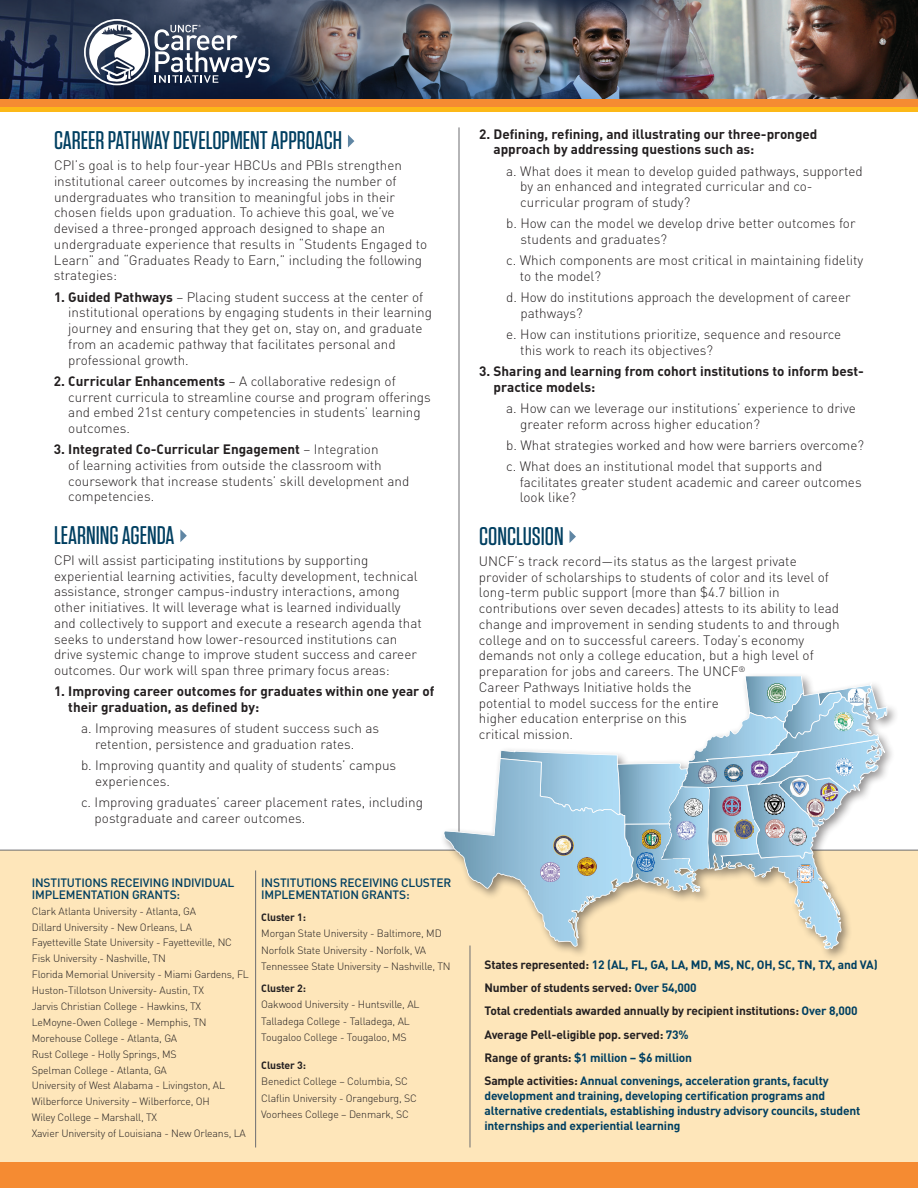
<style>
.page{position:relative;width:918px;height:1188px;background:#fff}
.page>*{position:absolute;margin:0;border:0;box-sizing:border-box;transform-origin:0 0}
.t1{font:500 25.5px "Tungsten";color:#003f61}
.t2{font:300 13.5px/15.8px "DIN";color:#231f20}
.t3{font:700 13.5px/15.8px "DIN";color:#231f20}
.t4{font:700 12px/23.1px "DIN";letter-spacing:-.015em;color:#231f20}
.t5{font:700 12px/15px "DIN";letter-spacing:-.015em;color:#003f61}
.t6{font:500 12px/12px "DIN";letter-spacing:-.015em;color:#003f61}
.t7{font:300 10.5px/15.9px "DIN";letter-spacing:-.015em;color:#231f20}
.t8{font:700 10.5px "DIN";letter-spacing:-.015em;color:#231f20}
.s1{font-weight:700}
.s2{color:#003f61}
</style>
<div class="page">
<div style="left:0;top:87px;width:918px;height:25px;background:#fcb818"></div>
<div style="left:0;top:850px;width:918px;height:338px;background:#fee6ba"></div>
<img style="left:0;top:0;width:918px;height:100px">
<svg style="left:348px;top:135px;width:6px;height:13px"></svg>
<svg style="left:180px;top:529px;width:7px;height:13px"></svg>
<svg style="left:570px;top:530px;width:6px;height:13px"></svg>
<hr style="left:459px;top:127px;width:1px;height:709px;background:#6c6d70">
<hr style="left:255px;top:870px;width:1px;height:277px;background:#6c6d70">
<hr style="left:470px;top:946px;width:1px;height:201px;background:#6c6d70">
<div style="left:0;top:1163px;width:918px;height:25px;background:#f58b32"></div>
<div style="left:0;top:100px;width:918px;height:7px;background:#f58b32"></div>
<hr style="left:0;top:850px;width:918px;height:1px;background:#6c6d70">
<svg style="left:84px;top:19px;width:186px;height:66px"></svg>
<div style="left:439px;top:672px;width:460px;height:289px;background:#231f20;opacity:.5"></div>
<svg style="left:444px;top:676px;width:444px;height:273px"></svg>
<img style="left:767px;top:684px;width:19px;height:18px">
<img style="left:834px;top:689px;width:32px;height:87px">
<img style="left:653px;top:786px;width:57px;height:86px">
<img style="left:636px;top:852px;width:17px;height:20px">
<img style="left:797px;top:865px;width:17px;height:18px">
<h1 class="t1" style="left:54px;top:127px;width:290px">CAREER PATHWAY DEVELOPMENT APPROACH</h1>
<p class="t2" style="left:54px;top:157px;width:375px">CPI’s goal is to help four-year HBCUs and PBIs strengthen institutional career outcomes by increasing the number of undergraduates who transition to meaningful jobs in their chosen fields upon graduation. To achieve this goal, we’ve devised a three-pronged approach designed to shape an undergraduate experience that results in “Students Engaged to Learn” and “Graduates Ready to Earn,” including the following strategies:</p>
<p class="t2" style="left:68px;top:288px;width:365px;text-indent:-14px"><span class="s1">1. Guided Pathways</span> – Placing student success at the center of institutional operations by engaging students in their learning journey and ensuring that they get on, stay on, and graduate from an academic pathway that facilitates personal and professional growth.</p>
<p class="t2" style="left:68px;top:373px;width:364px;text-indent:-14px"><span class="s1">2. Curricular Enhancements</span> – A collaborative redesign of current curricula to streamline course and program offerings and embed 21st century competencies in students’ learning outcomes.</p>
<p class="t2" style="left:68px;top:441px;width:343px;text-indent:-14px"><span class="s1">3. Integrated Co-Curricular Engagement</span> – Integration<br>of learning activities from outside the classroom with coursework that increase students’ skill development and competencies.</p>
<h1 class="t1" style="left:54px;top:522px;width:122px">LEARNING AGENDA</h1>
<p class="t2" style="left:54px;top:552px;width:370px">CPI will assist participating institutions by supporting experiential learning activities, faculty development, technical assistance, stronger campus-industry interactions, among other initiatives. It will leverage what is learned individually and collectively to support and execute a research agenda that seeks to understand how lower-resourced institutions can drive systemic change to improve student success and career outcomes. Our work will span three primary focus areas:</p>
<p class="t3" style="left:68px;top:683px;width:368px;text-indent:-14px">1. Improving career outcomes for graduates within one year of their graduation, as defined by:</p>
<p class="t2" style="left:95px;top:720px;width:286px;text-indent:-14px">a. Improving measures of student success such as retention, persistence and graduation rates.</p>
<p class="t2" style="left:95px;top:757px;width:302px;text-indent:-14px">b. Improving quantity and quality of students’ campus experiences.</p>
<p class="t2" style="left:95px;top:794px;width:330px;text-indent:-14px">c. Improving graduates’ career placement rates, including postgraduate and career outcomes.</p>
<p class="t6" style="left:32px;top:876px;width:204px">INSTITUTIONS RECEIVING INDIVIDUAL<br>IMPLEMENTATION GRANTS:</p>
<p class="t7" style="left:32px;top:902px;width:219px">Clark Atlanta University - Atlanta, GA<br>Dillard University - New Orleans, LA<br>Fayetteville State University - Fayetteville, NC Fisk University - Nashville, TN<br>Florida Memorial University - Miami Gardens, FL Huston-Tillotson University- Austin, TX<br>Jarvis Christian College - Hawkins, TX LeMoyne-Owen College - Memphis, TN Morehouse College - Atlanta, GA<br>Rust College - Holly Springs, MS<br>Spelman College - Atlanta, GA<br>University of West Alabama - Livingston, AL Wilberforce University – Wilberforce, OH<br>Wiley College – Marshall, TX<br>Xavier University of Louisiana - New Orleans, LA</p>
<p class="t6" style="left:261px;top:876px;width:192px">INSTITUTIONS RECEIVING CLUSTER<br>IMPLEMENTATION GRANTS:</p>
<p class="t8" style="left:261px;top:910px;width:46px">Cluster 1:</p>
<p class="t7" style="left:261px;top:925px;width:191px;line-height:16.5px">Morgan State University - Baltimore, MD<br>Norfolk State University - Norfolk, VA<br>Tennessee State University – Nashville, TN</p>
<p class="t8" style="left:261px;top:981px;width:46px">Cluster 2:</p>
<p class="t7" style="left:261px;top:996px;width:160px;line-height:16.5px">Oakwood University - Huntsville, AL<br>Talladega College - Talladega, AL<br>Tougaloo College - Tougaloo, MS</p>
<p class="t8" style="left:261px;top:1058px;width:46px">Cluster 3:</p>
<p class="t7" style="left:261px;top:1073px;width:157px;line-height:16.5px">Benedict College – Columbia, SC<br>Claflin University - Orangeburg, SC<br>Voorhees College – Denmark, SC</p>
<p class="t3" style="left:494px;top:125px;width:325px;text-indent:-14px">2. Defining, refining, and illustrating our three-pronged approach by addressing questions such as:</p>
<p class="t2" style="left:520px;top:162px;width:344px;text-indent:-14px">a. What does it mean to develop guided pathways, supported by an enhanced and integrated curricular and co&shy;curricular program of study?</p>
<p class="t2" style="left:521px;top:215px;width:337px;text-indent:-14px">b. How can the model we develop drive better outcomes for students and graduates?</p>
<p class="t2" style="left:520px;top:252px;width:345px;text-indent:-14px">c. Which components are most critical in maintaining fidelity to the model?</p>
<p class="t2" style="left:521px;top:289px;width:332px;text-indent:-14px">d. How do institutions approach the development of career pathways?</p>
<p class="t2" style="left:520px;top:326px;width:322px;text-indent:-14px">e. How can institutions prioritize, sequence and resource this work to reach its objectives?</p>
<p class="t3" style="left:494px;top:363px;width:372px;text-indent:-14px">3. Sharing and learning from cohort institutions to inform best&shy;practice models:</p>
<p class="t2" style="left:520px;top:400px;width:337px;text-indent:-14px">a. How can we leverage our institutions’ experience to drive greater reform across higher education?</p>
<p class="t2" style="left:506px;top:434px;width:359px;line-height:21.1px">b. What strategies worked and how were barriers overcome? c. What does an institutional model that supports and</p>
<p class="t2" style="left:520px;top:473px;width:343px">facilitates greater student academic and career outcomes look like?</p>
<h1 class="t1" style="left:479px;top:522px;width:86px">CONCLUSION</h1>
<p class="t2" style="left:479px;top:553px;width:362px">UNCF’s track record—its status as the largest private provider of scholarships to students of color and its level of long-term public support (more than $4.7 billion in contributions over seven decades) attests to its ability to lead change and improvement in sending students to and through college and on to successful careers. Today’s economy demands not only a college education, but a high level of preparation for jobs and careers. The UNCF<sup>®<br></sup>Career Pathways Initiative holds the<br>potential to model success for the entire<br>higher education enterprise on this<br>critical mission.</p>
<p class="t4" style="left:484px;top:953px;width:395px">States represented: <span class="s2">12 (AL, FL, GA, LA, MD, MS, NC, OH, SC, TN, TX, and VA)<br></span>Number of students served: <span class="s2">Over 54,000<br></span>Total credentials awarded annually by recipient institutions: <span class="s2">Over 8,000<br></span>Average Pell-eligible pop. served: <span class="s2">73%<br></span>Range of grants: <span class="s2">$1 million – $6 million<br></span>Sample activities: <span class="s2">Annual convenings, acceleration grants, faculty</span></p>
<p class="t5" style="left:484px;top:1087px;width:378px">development and training, developing certification programs and alternative credentials, establishing industry advisory councils, student internships and experiential learning</p>
</div>
